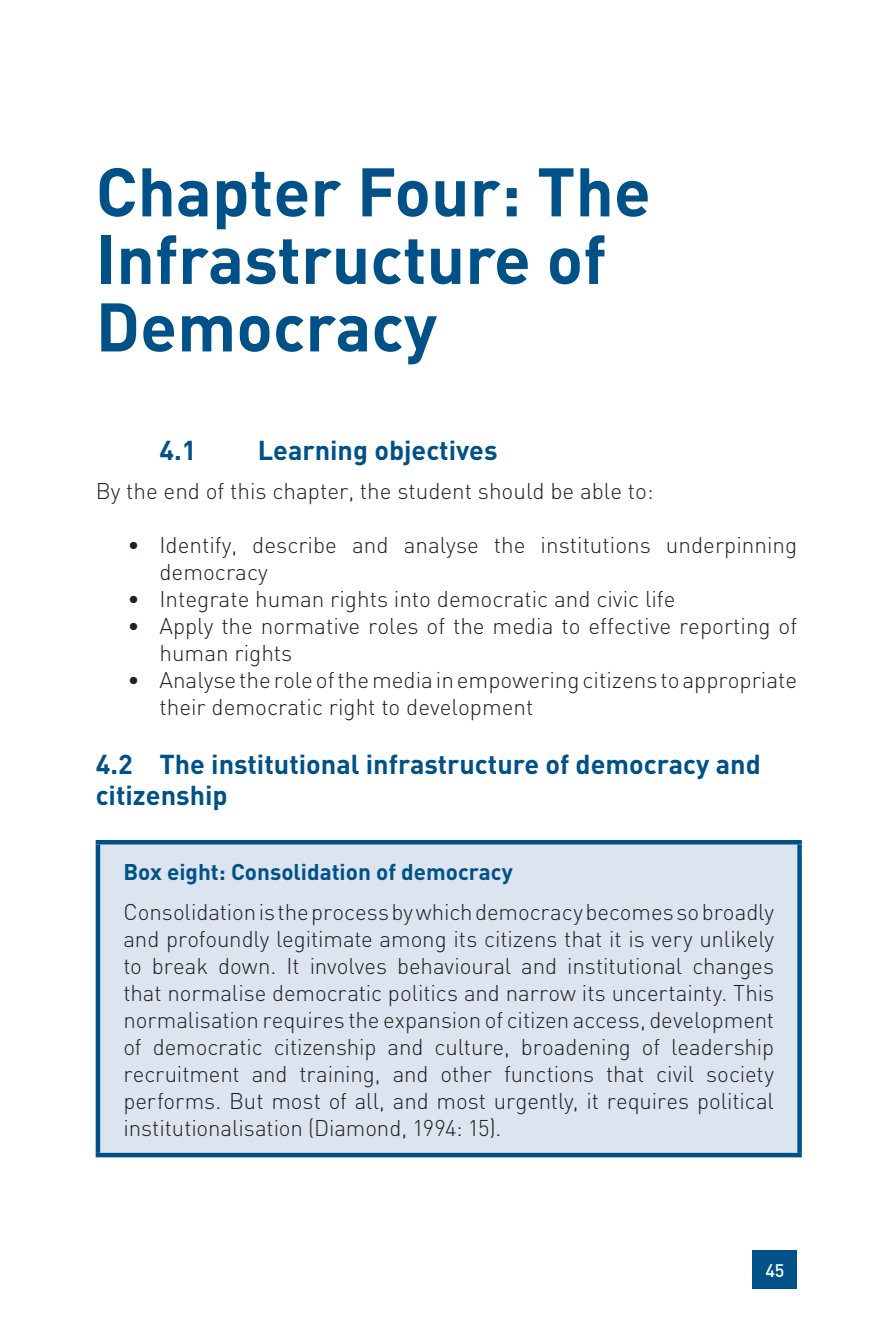
<style>
.page{position:relative;width:893px;height:1340px;background:#fff}
.page>*{position:absolute;margin:0;border:0;box-sizing:border-box;transform-origin:0 0}
.t1{font:700 67.5px/67.5px "DIN";color:#005187}
.t2{font:700 27px/31.5px "DIN";color:#005187}
.t3{font:300 22.5px/27px "DIN";color:#231f20}
.t4{font:700 22.5px "DIN";color:#005187}
.t5{font:500 18px "DIN";color:#fff}
</style>
<div class="page">
<div style="left:753px;top:1250px;width:44px;height:38px;background:#005187"></div>
<div style="left:98px;top:842px;width:701px;height:313px;background:#dbe4ef"></div>
<hr style="left:96px;top:840px;width:706px;height:4px;background:#005187">
<hr style="left:96px;top:844px;width:4px;height:308px;background:#005187">
<div style="left:797px;top:844px;width:5px;height:308px;background:#005187"></div>
<div style="left:96px;top:1152px;width:706px;height:5px;background:#005187"></div>
<h1 class="t1" style="left:96px;top:165px;width:557px">Chapter Four: The<br>Infrastructure of<br>Democracy</h1>
<p class="t2" style="left:159px;top:437px;width:39px">4.1</p>
<p class="t2" style="left:258px;top:437px;width:241px">Learning objectives</p>
<p class="t3" style="left:96px;top:480px;width:559px">By the end of this chapter, the student should be able to:</p>
<p class="t3" style="left:159px;top:534px;width:639px;text-indent:-32px">• Identify, describe and analyse the institutions underpinning democracy</p>
<p class="t3" style="left:128px;top:588px;width:549px">• Integrate human rights into democratic and civic life</p>
<p class="t3" style="left:159px;top:615px;width:639px;text-indent:-32px">• Apply the normative roles of the media to effective reporting of human rights</p>
<p class="t3" style="left:159px;top:669px;width:639px;text-indent:-32px">• Analyse the role of the media in empowering citizens to appropriate their democratic right to development</p>
<p class="t2" style="left:96px;top:751px;width:667px">4.2 The institutional infrastructure of democracy and citizenship</p>
<p class="t4" style="left:123px;top:864px;width:391px">Box eight: Consolidation of democracy</p>
<p class="t3" style="left:123px;top:901px;width:652px;text-align:justify">Consolidation is the process by which democracy becomes so broadly and profoundly legitimate among its citizens that it is very unlikely to break down. It involves behavioural and institutional changes that normalise democratic politics and narrow its uncertainty. This normalisation requires the expansion of citizen access, development of democratic citizenship and culture, broadening of leadership recruitment and training, and other functions that civil society performs. But most of all, and most urgently, it requires political institutionalisation (Diamond, 1994: 15).</p>
<p class="t5" style="left:765px;top:1264px;width:21px">45</p>
</div>
